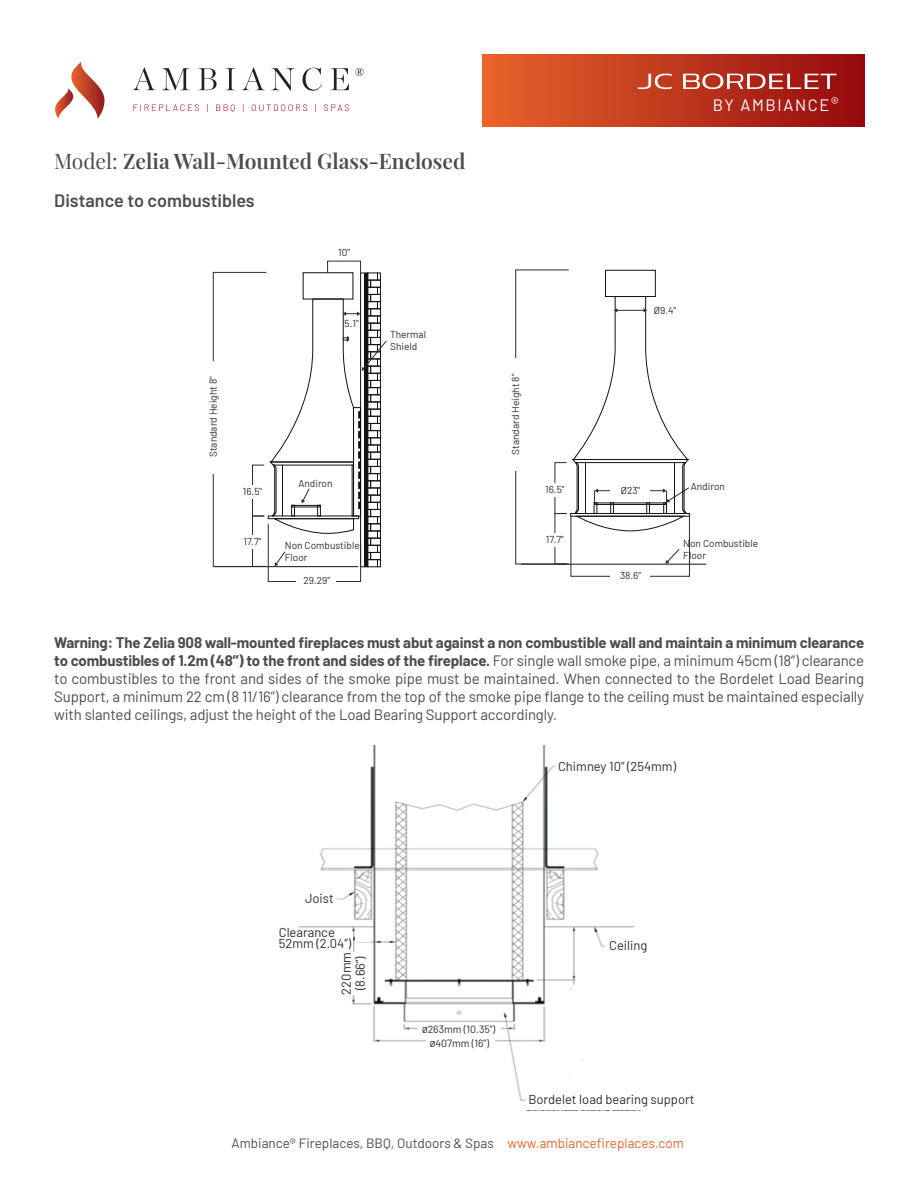
<style>
.page{position:relative;width:918px;height:1188px;background:#fff}
.page>*{position:absolute;margin:0;border:0;box-sizing:border-box;transform-origin:0 0}
.t1{font:600 21px "Playfair Display";color:#4b4c4d}
.t2{font:600 18px "Barlow";color:#4b4c4d}
.t3{font:16.5px "Barlow";letter-spacing:.1em;color:#fff}
.t4{font:15px/18px "Barlow";letter-spacing:-.01em;color:#4b4c4d;text-align:justify}
.t5{font:13.5px "Barlow";color:#4b4c4d}
.t6{font:12.9px/11.4px "Barlow";color:#2a2e31}
.t7{font:10.5px/13.8px "Barlow";color:#2a2e31;text-align:center}
.t8{font:10.05px/12.1px "Barlow";color:#292d2f}
.s1{font-weight:400}
.s2{font-weight:700}
.s3{color:#ea642b}
</style>
<div class="page">
<div style="left:482px;top:54px;width:382px;height:72px;background:linear-gradient(to right,#e8652b,#950a0e)"></div>
<svg style="left:55px;top:61px;width:50px;height:58px"></svg>
<svg style="left:133px;top:68px;width:23px;height:22px"></svg>
<svg style="left:162px;top:68px;width:28px;height:22px"></svg>
<svg style="left:198px;top:68px;width:19px;height:22px"></svg>
<svg style="left:225px;top:68px;width:11px;height:22px"></svg>
<svg style="left:242px;top:68px;width:23px;height:22px"></svg>
<svg style="left:271px;top:68px;width:24px;height:23px"></svg>
<svg style="left:303px;top:68px;width:19px;height:23px"></svg>
<svg style="left:330px;top:68px;width:19px;height:22px"></svg>
<svg style="left:355px;top:68px;width:9px;height:8px"></svg>
<svg style="left:134px;top:104px;width:65px;height:7px"></svg>
<svg style="left:216px;top:104px;width:19px;height:8px"></svg>
<svg style="left:252px;top:104px;width:55px;height:7px"></svg>
<svg style="left:324px;top:104px;width:25px;height:7px"></svg>
<svg style="left:638px;top:74px;width:34px;height:16px"></svg>
<svg style="left:683px;top:73px;width:154px;height:16px"></svg>
<img style="left:298px;top:745px;width:337px;height:356px">
<div style="left:556px;top:756px;width:98px;height:30px;background:#fff"></div>
<div style="left:605px;top:940px;width:99px;height:30px;background:#fff"></div>
<div style="left:526px;top:1085px;width:120px;height:25px;background:#fff"></div>
<div style="left:419px;top:1022px;width:80px;height:11px;background:#fff"></div>
<div style="left:427px;top:1035px;width:66px;height:16px;background:#fff"></div>
<div style="left:277px;top:880px;width:59px;height:34px;background:#fff"></div>
<div style="left:272px;top:932px;width:81px;height:20px;background:#fff"></div>
<div style="left:339px;top:952px;width:29px;height:42px;background:#fff"></div>
<div style="left:355px;top:933px;width:15px;height:8px;background:#fff"></div>
<hr style="left:521px;top:564px;width:185px;height:1px;background:#111314">
<div style="left:515px;top:270px;width:54px;height:294px;border:1px solid #292d2f"></div>
<svg style="left:665px;top:549px;width:15px;height:15px"></svg>
<div style="left:570px;top:513px;width:120px;height:3px;border:1px solid #111314"></div>
<div style="left:605px;top:270px;width:51px;height:27px;border:1px solid #111314"></div>
<svg style="left:572px;top:296px;width:117px;height:235px"></svg>
<hr style="left:674px;top:463px;width:1px;height:50px;background:#111314">
<hr style="left:585px;top:463px;width:1px;height:50px;background:#111314">
<div style="left:500px;top:358px;width:25px;height:113px;background:#fff"></div>
<div style="left:571px;top:516px;width:119px;height:60px;border:1px solid #292d2f"></div>
<div style="left:610px;top:569px;width:39px;height:14px;background:#fff"></div>
<hr style="left:213px;top:566px;width:145px;height:1px;background:#111314">
<div style="left:213px;top:272px;width:54px;height:295px;border:1px solid #292d2f"></div>
<div style="left:252px;top:516px;width:12px;height:51px;border:1px solid #292d2f"></div>
<div style="left:252px;top:465px;width:12px;height:51px;border:1px solid #292d2f"></div>
<div style="left:244px;top:485px;width:17px;height:14px;background:#fff"></div>
<div style="left:244px;top:535px;width:17px;height:14px;background:#fff"></div>
<div style="left:198px;top:361px;width:24px;height:112px;background:#fff"></div>
<div style="left:327px;top:261px;width:34px;height:12px;border:1px solid #292d2f"></div>
<svg style="left:268px;top:273px;width:119px;height:309px"></svg>
<div style="left:297px;top:575px;width:39px;height:13px;background:#fff"></div>
<hr style="left:282px;top:465px;width:1px;height:51px;background:#111314">
<h1 class="t1" style="left:54px;top:145px;width:413px"><span class="s1">Model:</span> Zelia Wall-Mounted Glass-Enclosed</h1>
<p class="t2" style="left:54px;top:187px;width:202px">Distance to combustibles</p>
<p class="t8" style="left:338px;top:245px;width:13px">10"</p>
<p class="t8" style="left:206px;top:457px;width:82px;rotate:-90deg">Standard Height 8"</p>
<p class="t8" style="left:345px;top:316px;width:16px">5.1"</p>
<p class="t8" style="left:243px;top:485px;width:21px">16.5"</p>
<p class="t8" style="left:243px;top:535px;width:20px">17.7"</p>
<p class="t8" style="left:298px;top:476px;width:36px">Andiron</p>
<p class="t8" style="left:285px;top:539px;width:76px">Non Combustible<br>Floor</p>
<p class="t8" style="left:303px;top:574px;width:28px">29.29"</p>
<p class="t8" style="left:390px;top:327px;width:37px">Thermal<br>Shield</p>
<p class="t8" style="left:509px;top:455px;width:82px;rotate:-90deg">Standard Height 8"</p>
<p class="t8" style="left:545px;top:482px;width:21px">16.5"</p>
<p class="t8" style="left:546px;top:532px;width:20px">17.7"</p>
<p class="t3" style="left:713px;top:93px;width:127px">BY AMBIANCE®</p>
<p class="t8" style="left:654px;top:303px;width:24px">Ø9.4"</p>
<p class="t8" style="left:621px;top:484px;width:21px">Ø23"</p>
<p class="t8" style="left:620px;top:569px;width:23px">38.6"</p>
<p class="t8" style="left:691px;top:480px;width:36px">Andiron</p>
<p class="t8" style="left:683px;top:536px;width:76px">Non Combustible<br>Floor</p>
<p class="t4" style="left:54px;top:632px;width:811px"><span class="s2">Warning: The Zelia 908 wall-mounted fireplaces must abut against a non combustible wall and maintain a minimum clearance to combustibles of 1.2m (48’’) to the front and sides of the fireplace.</span> For single wall smoke pipe, a minimum 45cm (18’’) clearance to combustibles to the front and sides of the smoke pipe must be maintained. When connected to the Bordelet Load Bearing Support, a minimum 22 cm (8 11/16’’) clearance from the top of the smoke pipe flange to the ceiling must be maintained especially with slanted ceilings, adjust the height of the Load Bearing Support accordingly.</p>
<p class="t6" style="left:558px;top:760px;width:119px">Chimney 10” (254mm)</p>
<p class="t6" style="left:305px;top:891px;width:30px">Joist</p>
<p class="t6" style="left:279px;top:926px;width:74px">Clearance<br>52mm (2.04”)</p>
<p class="t6" style="left:338px;top:995px;width:44px;line-height:13.8px;text-align:center;rotate:-90deg">220mm (8.66”)</p>
<p class="t7" style="left:422px;top:1022px;width:75px">Ø263mm (10.35”)<br>Ø407mm (16”)</p>
<p class="t6" style="left:609px;top:939px;width:40px">Ceiling</p>
<p class="t6" style="left:528px;top:1092px;width:168px">Bordelet load bearing support</p>
<p class="t5" style="left:232px;top:1133px;width:454px">Ambiance® Fireplaces, BBQ, Outdoors &amp; Spas <span class="s3">www.ambiancefireplaces.com</span></p>
</div>
